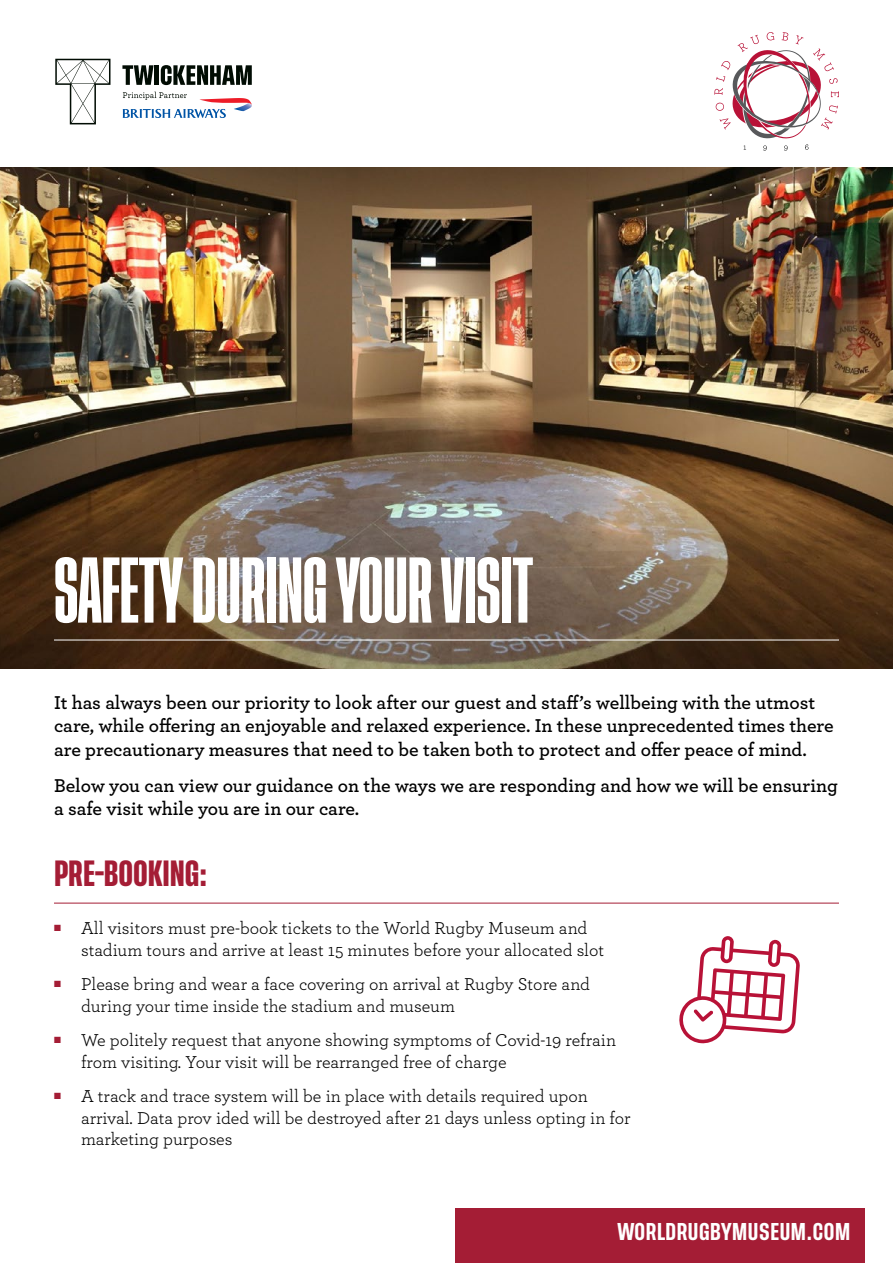
<style>
.page{position:relative;width:893px;height:1263px;background:#fff}
.page>*{position:absolute;margin:0;border:0;box-sizing:border-box;transform-origin:0 0}
.t1{font:700 69px "Tusker Grotesk 3700";color:#fff}
.t2{font:600 27px "Tusker Grotesk 5600";color:#a41d35}
.t3{font:600 19.5px/23.4px "Archer";color:#000}
.t4{font:18px/21.6px "Archer";color:#000}
.t5{font:500 18px "Tusker Grotesk 6500";color:#fff}
</style>
<div class="page">
<img style="left:0;top:168px;width:893px;height:501px">
<div style="left:455px;top:1209px;width:410px;height:54px;background:#a41d35"></div>
<hr style="left:54px;top:640px;width:785px;height:1px;background:#fff">
<svg style="left:679px;top:936px;width:121px;height:108px"></svg>
<hr style="left:54px;top:903px;width:785px;height:1px;background:#a41d35">
<svg style="left:122px;top:65px;width:32px;height:20px"></svg>
<hr style="left:155px;top:65px;width:4px;height:20px;background:#010c03">
<svg style="left:161px;top:65px;width:91px;height:20px"></svg>
<svg style="left:123px;top:92px;width:129px;height:26px"></svg>
<svg style="left:55px;top:59px;width:55px;height:65px"></svg>
<svg style="left:714px;top:32px;width:125px;height:119px"></svg>
<h1 class="t1" style="left:54px;top:550px;width:480px">SAFETY DURING YOUR VISIT</h1>
<p class="t3" style="left:54px;top:689px;width:781px">It has always been our priority to look after our guest and staff’s wellbeing with the utmost care, while offering an enjoyable and relaxed experience. In these unprecedented times there are precautionary measures that need to be taken both to protect and offer peace of mind.</p>
<p class="t3" style="left:54px;top:772px;width:785px">Below you can view our guidance on the ways we are responding and how we will be ensuring a safe visit while you are in our care.</p>
<h2 class="t2" style="left:54px;top:857px;width:155px">PRE-BOOKING:</h2>
<p class="t4" style="left:81px;top:916px;width:525px;text-indent:-27px"><sup>■</sup> All visitors must pre-book tickets to the World Rugby Museum and stadium tours and arrive at least 15 minutes before your allocated slot</p>
<p class="t4" style="left:81px;top:972px;width:511px;text-indent:-27px"><sup>■</sup> Please bring and wear a face covering on arrival at Rugby Store and during your time inside the stadium and museum</p>
<p class="t4" style="left:81px;top:1028px;width:537px;text-indent:-27px"><sup>■</sup> We politely request that anyone showing symptoms of Covid-19 refrain from visiting. Your visit will be rearranged free of charge</p>
<p class="t4" style="left:81px;top:1084px;width:551px;text-indent:-27px"><sup>■</sup> A track and trace system will be in place with details required upon arrival. Data prov ided will be destroyed after 21 days unless opting in for marketing purposes</p>
<p class="t5" style="left:617px;top:1220px;width:234px">WORLDRUGBYMUSEUM.COM</p>
</div>
